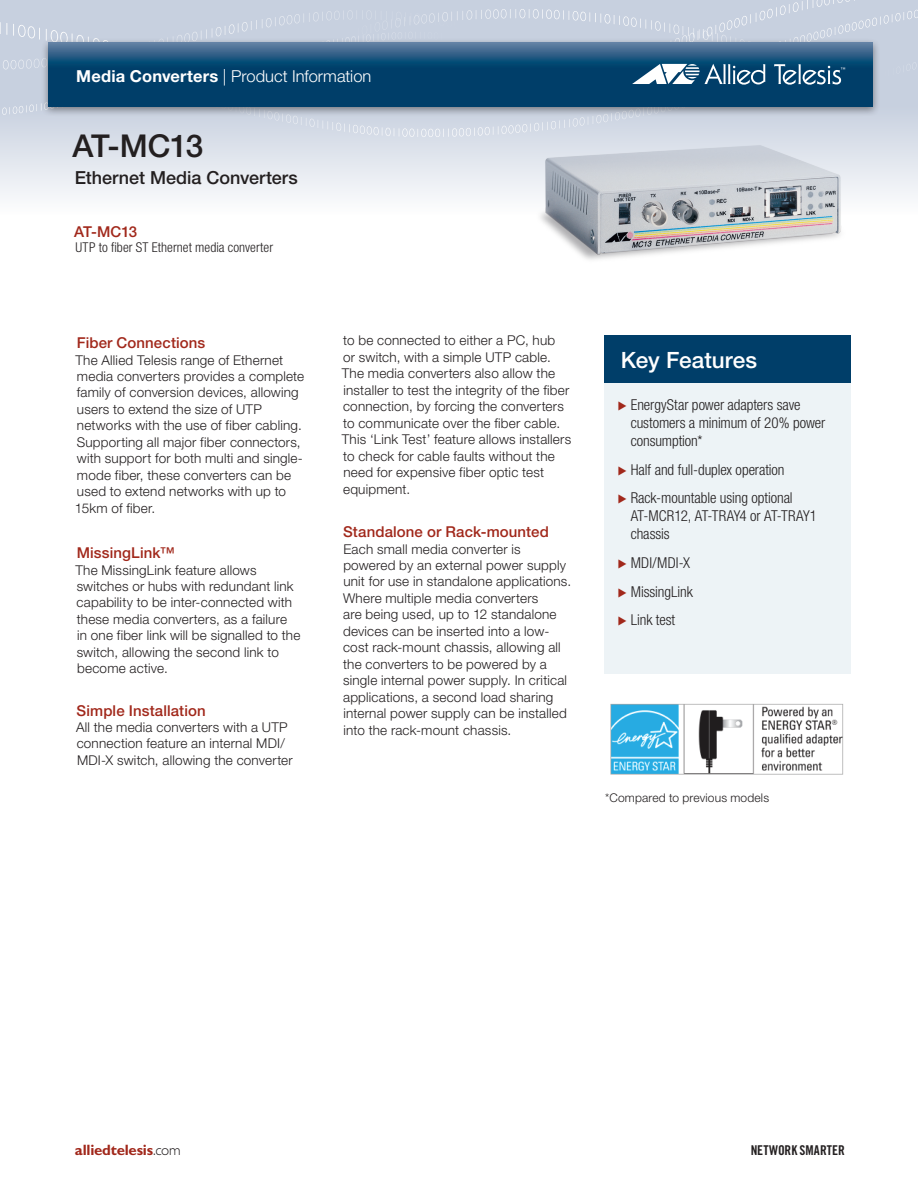
<style>
.page{position:relative;width:918px;height:1188px;background:#fff}
.page>*{position:absolute;margin:0;border:0;box-sizing:border-box;transform-origin:0 0}
.t1{font:500 31.5px "Helvetica Neue";letter-spacing:-.04em;color:#231f20}
.t2{font:500 22.5px "Helvetica Neue";color:#fff}
.t3{font:500 18px "Helvetica Neue";color:#231f20}
.t4{font:300 16.5px "Helvetica Neue";color:#fff}
.t5{font:300 condensed 15px/18px "Helvetica Neue";letter-spacing:-.005em;color:#231f20}
.t6{font:500 15px "Helvetica Neue";letter-spacing:.005em;color:#a1281b}
.t7{font:700 15px "Gill Sans Std";letter-spacing:-.015em;color:#a1281b}
.t8{font:300 13.5px/16.5px "Helvetica Neue";letter-spacing:.015em;color:#231f20}
.t9{font:300 condensed 13.5px "Helvetica Neue";letter-spacing:.005em;color:#231f20}
.t10{font:13.5px "Trade Gothic Bold Cond Twenty";color:#231f20}
.t11{font:300 12px "Helvetica Neue";letter-spacing:.015em;color:#231f20}
.s1{font-weight:700}
.s2{font-family:"Allied Telesis";font-stretch:normal;color:#a1281b}
.s3{font-weight:300;color:#231f20}
</style>
<div class="page">
<img style="left:610px;top:703px;width:234px;height:72px">
<img style="left:540px;top:215px;width:301px;height:45px">
<svg style="left:0;top:0;width:918px;height:215px"></svg>
<svg style="left:351px;top:32px;width:95px;height:5px"></svg>
<svg style="left:0;top:21px;width:110px;height:32px;background:#c9d2e0"></svg>
<svg style="left:294px;top:10px;width:126px;height:14px;background:#c9d1e0"></svg>
<svg style="left:882px;top:58px;width:36px;height:20px"></svg>
<svg style="left:466px;top:9px;width:94px;height:11px"></svg>
<svg style="left:824px;top:0;width:94px;height:28px;background:#c9d2e0"></svg>
<div style="left:40px;top:37px;width:840px;height:80px;background:#231f20;opacity:.5"></div>
<svg style="left:48px;top:42px;width:825px;height:65px;background:#22577f"></svg>
<svg style="left:774px;top:64px;width:71px;height:21px"></svg>
<svg style="left:196px;top:64px;width:570px;height:45px;background:#124b72"></svg>
<div style="left:604px;top:340px;width:247px;height:333px;background:#edf3f6"></div>
<div style="left:604px;top:335px;width:247px;height:47px;background:#003e69"></div>
<p class="t4" style="left:76px;top:66px;width:297px"><span class="s1">Media Converters</span> | Product Information</p>
<h1 class="t1" style="left:73px;top:127px;width:132px">AT-MC13</h1>
<h3 class="t3" style="left:75px;top:167px;width:225px">Ethernet Media Converters</h3>
<p class="t6" style="left:74px;top:223px;width:65px">AT-MC13</p>
<p class="t9" style="left:75px;top:240px;width:199px">UTP to fiber ST Ethernet media converter</p>
<p class="t6" style="left:77px;top:334px;width:130px">Fiber Connections</p>
<p class="t8" style="left:75px;top:351px;width:231px">The Allied Telesis range of Ethernet media converters provides a complete family of conversion devices, allowing users to extend the size of UTP networks with the use of fiber cabling.<br>Supporting all major fiber connectors, with support for both multi and single&shy;mode fiber, these converters can be used to extend networks with up to 15km of fiber.</p>
<p class="t6" style="left:77px;top:544px;width:99px">MissingLink™</p>
<p class="t8" style="left:75px;top:561px;width:227px">The MissingLink feature allows switches or hubs with redundant link capability to be inter-connected with these media converters, as a failure<br>in one fiber link will be signalled to the switch, allowing the second link to become active.</p>
<p class="t6" style="left:77px;top:701px;width:131px">Simple Installation</p>
<p class="t8" style="left:76px;top:719px;width:218px">All the media converters with a UTP connection feature an internal MDI/<br>MDI-X switch, allowing the converter</p>
<p class="t8" style="left:342px;top:332px;width:231px">to be connected to either a PC, hub<br>or switch, with a simple UTP cable.<br>The media converters also allow the installer to test the integrity of the fiber connection, by forcing the converters to communicate over the fiber cable.<br>This ‘Link Test’ feature allows installers to check for cable faults without the need for expensive fiber optic test equipment.</p>
<p class="t6" style="left:343px;top:523px;width:207px">Standalone or Rack-mounted</p>
<p class="t8" style="left:343px;top:540px;width:230px">Each small media converter is powered by an external power supply unit for use in standalone applications.<br>Where multiple media converters<br>are being used, up to 12 standalone devices can be inserted into a low&shy;cost rack-mount chassis, allowing all the converters to be powered by a single internal power supply. In critical applications, a second load sharing internal power supply can be installed into the rack-mount chassis.</p>
<h2 class="t2" style="left:621px;top:347px;width:138px">Key Features</h2>
<p class="t5" style="left:631px;top:396px;width:196px;text-indent:-13px"><span class="s2">ۼ</span> EnergyStar power adapters save customers a minimum of 20% power consumption*</p>
<p class="t5" style="left:618px;top:455px;width:176px;line-height:28.7px"><span class="s2">ۼ</span> Half and full-duplex operation <span class="s2">ۼ</span> Rack-mountable using optional</p>
<p class="t5" style="left:631px;top:507px;width:188px">AT-MCR12, AT-TRAY4 or AT-TRAY1 chassis</p>
<p class="t5" style="left:618px;top:548px;width:76px;line-height:28.7px"><span class="s2">ۼ</span> MDI/MDI-X <span class="s2">ۼ</span> MissingLink <span class="s2">ۼ</span> Link test</p>
<p class="t11" style="left:605px;top:790px;width:165px">*Compared to previous models</p>
<p class="t7" style="left:75px;top:1141px;width:107px">alliedtelesis<span class="s3">.com</span></p>
<p class="t10" style="left:751px;top:1142px;width:96px">NETWORK SMARTER</p>
</div>
